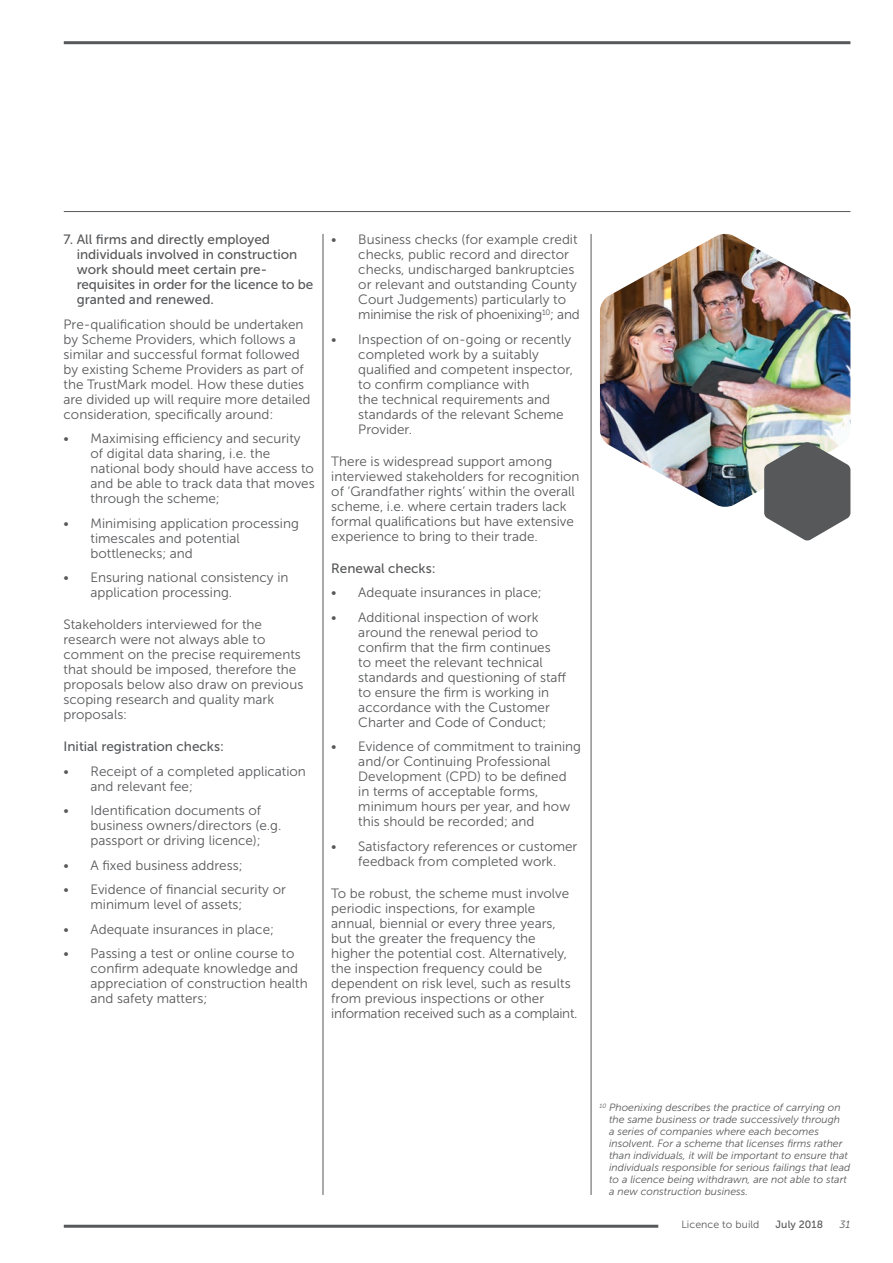
<style>
.page{position:relative;width:893px;height:1263px;background:#fff}
.page>*{position:absolute;margin:0;border:0;box-sizing:border-box;transform-origin:0 0}
.t1{font:13.5px/15px "Museo Sans 300";color:#57585a}
.t2{font:13.5px/15px "Museo Sans 500";color:#57585a}
.t3{font:italic 10.5px/12px "Museo Sans 300";color:#57585a}
.t4{font:10.5px "Museo Sans 300";letter-spacing:.01em;color:#57585a}
.t5{font:10.5px "Museo Sans 500";letter-spacing:.01em;color:#57585a}
</style>
<div class="page">
<hr style="left:64px;top:41px;width:786px;height:3px;background:#57585a">
<hr style="left:64px;top:1225px;width:594px;height:3px;background:#57585a">
<hr style="left:64px;top:211px;width:786px;height:1px;background:#57585a">
<hr style="left:323px;top:234px;width:1px;height:961px;background:#57585a">
<hr style="left:591px;top:234px;width:1px;height:961px;background:#57585a">
<img style="left:600px;top:234px;width:250px;height:273px">
<svg style="left:764px;top:442px;width:86px;height:99px"></svg>
<p class="t2" style="left:77px;top:232px;width:238px;text-indent:-13px">7. All firms and directly employed individuals involved in construction work should meet certain pre&shy;requisites in order for the licence to be granted and renewed.</p>
<p class="t1" style="left:64px;top:316px;width:248px">Pre-qualification should be undertaken by Scheme Providers, which follows a similar and successful format followed by existing Scheme Providers as part of the TrustMark model. How these duties are divided up will require more detailed consideration, specifically around:</p>
<p class="t1" style="left:91px;top:431px;width:226px;text-indent:-27px">• Maximising efficiency and security of digital data sharing, i.e. the national body should have access to and be able to track data that moves through the scheme;</p>
<p class="t1" style="left:91px;top:515px;width:210px;text-indent:-27px">• Minimising application processing timescales and potential bottlenecks; and</p>
<p class="t1" style="left:91px;top:570px;width:199px;text-indent:-27px">• Ensuring national consistency in application processing.</p>
<p class="t1" style="left:64px;top:617px;width:241px">Stakeholders interviewed for the research were not always able to comment on the precise requirements that should be imposed, therefore the proposals below also draw on previous scoping research and quality mark proposals:</p>
<p class="t2" style="left:64px;top:739px;width:162px">Initial registration checks:</p>
<p class="t1" style="left:91px;top:763px;width:217px;text-indent:-27px">• Receipt of a completed application and relevant fee;</p>
<p class="t1" style="left:91px;top:803px;width:192px;text-indent:-27px">• Identification documents of business owners/directors (e.g. passport or driving licence);</p>
<p class="t1" style="left:64px;top:858px;width:181px">• A fixed business address;</p>
<p class="t1" style="left:91px;top:882px;width:197px;text-indent:-27px">• Evidence of financial security or minimum level of assets;</p>
<p class="t1" style="left:64px;top:922px;width:212px">• Adequate insurances in place;</p>
<p class="t1" style="left:91px;top:946px;width:219px;text-indent:-27px">• Passing a test or online course to confirm adequate knowledge and appreciation of construction health and safety matters;</p>
<p class="t1" style="left:358px;top:232px;width:223px;text-indent:-27px">• Business checks (for example credit checks, public record and director checks, undischarged bankruptcies or relevant and outstanding County Court Judgements) particularly to minimise the risk of phoenixing<sup>10</sup>; and</p>
<p class="t1" style="left:358px;top:331px;width:216px;text-indent:-27px">• Inspection of on-going or recently completed work by a suitably qualified and competent inspector, to confirm compliance with<br>the technical requirements and standards of the relevant Scheme<br>Provider.</p>
<p class="t1" style="left:331px;top:453px;width:250px">There is widespread support among interviewed stakeholders for recognition of ‘Grandfather rights’ within the overall scheme, i.e. where certain traders lack formal qualifications but have extensive experience to bring to their trade.</p>
<p class="t2" style="left:331px;top:560px;width:106px">Renewal checks:</p>
<p class="t1" style="left:331px;top:585px;width:212px">• Adequate insurances in place;</p>
<p class="t1" style="left:358px;top:609px;width:209px;text-indent:-27px">• Additional inspection of work around the renewal period to confirm that the firm continues to meet the relevant technical standards and questioning of staff to ensure the firm is working in accordance with the Customer<br>Charter and Code of Conduct;</p>
<p class="t1" style="left:358px;top:739px;width:224px;text-indent:-27px">• Evidence of commitment to training and/or Continuing Professional<br>Development (CPD) to be defined in terms of acceptable forms, minimum hours per year, and how this should be recorded; and</p>
<p class="t1" style="left:331px;top:838px;width:248px;text-align:center">• Satisfactory references or customer feedback from completed work.</p>
<p class="t1" style="left:331px;top:886px;width:248px">To be robust, the scheme must involve periodic inspections, for example annual, biennial or every three years, but the greater the frequency the higher the potential cost. Alternatively, the inspection frequency could be dependent on risk level, such as results from previous inspections or other information received such as a complaint.</p>
<p class="t3" style="left:609px;top:1101px;width:243px;text-indent:-10px"><sup>10</sup> Phoenixing describes the practice of carrying on the same business or trade successively through<br>a series of companies where each becomes insolvent. For a scheme that licenses firms rather than individuals, it will be important to ensure that individuals responsible for serious failings that lead to a licence being withdrawn, are not able to start a new construction business.</p>
<p class="t4" style="left:681px;top:1219px;width:80px">Licence to build</p>
<p class="t5" style="left:776px;top:1219px;width:49px">July 2018</p>
<p class="t3" style="left:840px;top:1218px;width:12px">31</p>
</div>
